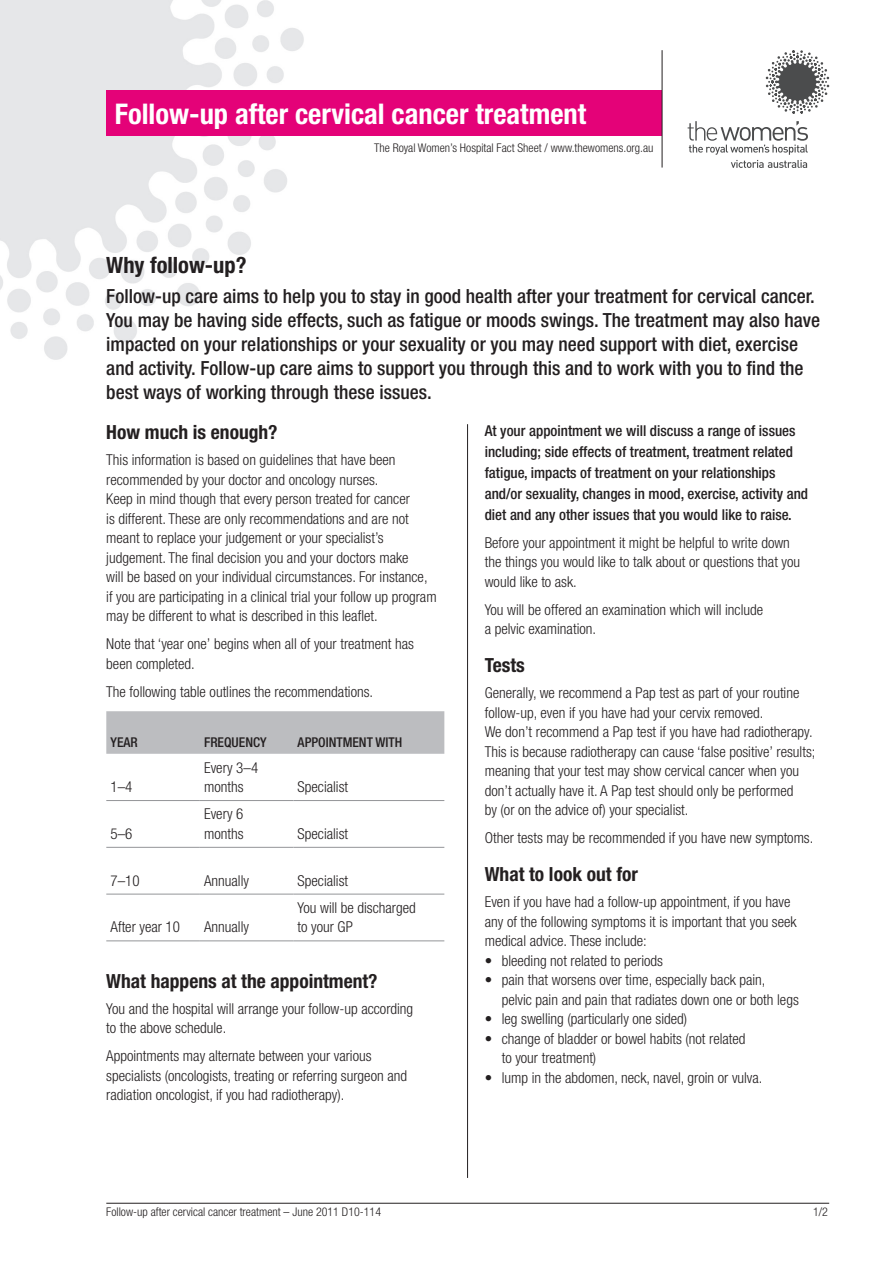
<style>
.page{position:relative;width:893px;height:1263px;background:#fff}
.page>*{position:absolute;margin:0;border:0;box-sizing:border-box;transform-origin:0 0}
.t1{font:700 condensed 28.5px "Helvetica Neue";color:#fff}
.t2{font:700 condensed 22.5px "Helvetica Neue";color:#231f20}
.t3{font:500 condensed 19.5px/24px "Helvetica Neue";color:#231f20}
.t4{font:700 condensed 19.5px "Helvetica Neue";color:#231f20}
.t5{font:300 condensed 15px/19.5px "Helvetica Neue";color:#231f20}
.t6{font:500 condensed 15px/21px "Helvetica Neue";color:#231f20}
.t7{font:500 condensed 13.5px "Helvetica Neue";color:#231f20}
.t8{font:300 condensed 12px "Helvetica Neue";color:#231f20}
</style>
<div class="page">
<img style="left:0;top:0;width:304px;height:360px">
<hr style="left:106px;top:1203px;width:723px;height:1px;background:#231f20">
<svg style="left:688px;top:121px;width:120px;height:47px"></svg>
<svg style="left:766px;top:50px;width:63px;height:64px"></svg>
<hr style="left:467px;top:424px;width:1px;height:754px;background:#231f20">
<div style="left:106px;top:90px;width:556px;height:46px;background:#e40278"></div>
<hr style="left:662px;top:50px;width:1px;height:118px;background:#231f20">
<div style="left:106px;top:711px;width:338px;height:43px;background:#bcbdc0"></div>
<hr style="left:106px;top:800px;width:94px;height:1px;background:#939598">
<hr style="left:200px;top:800px;width:93px;height:1px;background:#939598">
<hr style="left:293px;top:800px;width:151px;height:1px;background:#939598">
<hr style="left:106px;top:847px;width:94px;height:1px;background:#939598">
<hr style="left:200px;top:847px;width:93px;height:1px;background:#939598">
<hr style="left:293px;top:847px;width:151px;height:1px;background:#939598">
<hr style="left:106px;top:894px;width:94px;height:1px;background:#939598">
<hr style="left:200px;top:894px;width:93px;height:1px;background:#939598">
<hr style="left:293px;top:894px;width:151px;height:1px;background:#939598">
<hr style="left:106px;top:940px;width:94px;height:1px;background:#939598">
<hr style="left:200px;top:940px;width:93px;height:1px;background:#939598">
<hr style="left:293px;top:940px;width:151px;height:1px;background:#939598">
<h1 class="t1" style="left:115px;top:97px;width:473px">Follow-up after cervical cancer treatment</h1>
<p class="t8" style="left:374px;top:141px;width:281px">The Royal Women’s Hospital Fact Sheet / www.thewomens.org.au</p>
<h2 class="t2" style="left:106px;top:251px;width:142px">Why follow-up?</h2>
<p class="t3" style="left:106px;top:284px;width:715px">Follow-up care aims to help you to stay in good health after your treatment for cervical cancer.<br>You may be having side effects, such as fatigue or moods swings. The treatment may also have impacted on your relationships or your sexuality or you may need support with diet, exercise and activity. Follow-up care aims to support you through this and to work with you to find the best ways of working through these issues.</p>
<h3 class="t4" style="left:106px;top:421px;width:173px">How much is enough?</h3>
<p class="t5" style="left:106px;top:450px;width:332px">This information is based on guidelines that have been recommended by your doctor and oncology nurses.<br>Keep in mind though that every person treated for cancer<br>is different. These are only recommendations and are not meant to replace your judgement or your specialist’s judgement. The final decision you and your doctors make<br>will be based on your individual circumstances. For instance, if you are participating in a clinical trial your follow up program may be different to what is described in this leaflet.</p>
<p class="t5" style="left:106px;top:634px;width:309px">Note that ‘year one’ begins when all of your treatment has been completed.</p>
<p class="t5" style="left:106px;top:681px;width:268px">The following table outlines the recommendations.</p>
<p class="t7" style="left:111px;top:734px;width:29px">Year</p>
<p class="t7" style="left:204px;top:734px;width:63px">Frequency</p>
<p class="t7" style="left:298px;top:734px;width:106px">Appointment with</p>
<p class="t5" style="left:111px;top:777px;width:23px">1–4</p>
<p class="t6" style="left:485px;top:420px;width:325px">At your appointment we will discuss a range of issues including; side effects of treatment, treatment related fatigue, impacts of treatment on your relationships and/or sexuality, changes in mood, exercise, activity and diet and any other issues that you would like to raise.</p>
<p class="t5" style="left:485px;top:533px;width:317px">Before your appointment it might be helpful to write down the things you would like to talk about or questions that you would like to ask.</p>
<p class="t5" style="left:485px;top:600px;width:280px">You will be offered an examination which will include a pelvic examination.</p>
<h3 class="t4" style="left:485px;top:654px;width:42px">Tests</h3>
<p class="t5" style="left:485px;top:683px;width:332px">Generally, we recommend a Pap test as part of your routine follow-up, even if you have had your cervix removed.<br>We don’t recommend a Pap test if you have had radiotherapy.<br>This is because radiotherapy can cause ‘false positive’ results; meaning that your test may show cervical cancer when you don’t actually have it. A Pap test should only be performed<br>by (or on the advice of) your specialist.</p>
<p class="t5" style="left:485px;top:828px;width:330px">Other tests may be recommended if you have new symptoms.</p>
<h3 class="t4" style="left:485px;top:863px;width:155px">What to look out for</h3>
<p class="t5" style="left:485px;top:892px;width:313px">Even if you have had a follow-up appointment, if you have any of the following symptoms it is important that you seek medical advice. These include:</p>
<p class="t5" style="left:485px;top:951px;width:180px">• bleeding not related to periods</p>
<p class="t5" style="left:502px;top:970px;width:299px;text-indent:-17px">• pain that worsens over time, especially back pain, pelvic pain and pain that radiates down one or both legs</p>
<p class="t5" style="left:485px;top:1009px;width:204px">• leg swelling (particularly one sided)</p>
<p class="t5" style="left:502px;top:1029px;width:245px;text-indent:-17px">• change of bladder or bowel habits (not related to your treatment)</p>
<p class="t5" style="left:485px;top:1068px;width:279px">• lump in the abdomen, neck, navel, groin or vulva.</p>
<p class="t5" style="left:204px;top:757px;width:56px">Every 3–4 months</p>
<p class="t5" style="left:298px;top:777px;width:52px">Specialist</p>
<p class="t5" style="left:204px;top:804px;width:41px">Every 6 months</p>
<p class="t5" style="left:298px;top:824px;width:52px">Specialist</p>
<p class="t5" style="left:111px;top:824px;width:23px">5–6</p>
<p class="t5" style="left:111px;top:870px;width:31px">7–10</p>
<p class="t5" style="left:204px;top:870px;width:46px">Annually</p>
<p class="t5" style="left:298px;top:870px;width:52px">Specialist</p>
<p class="t5" style="left:111px;top:917px;width:71px">After year 10</p>
<p class="t5" style="left:204px;top:917px;width:46px">Annually</p>
<p class="t5" style="left:298px;top:898px;width:120px">You will be discharged to your GP</p>
<h3 class="t4" style="left:106px;top:969px;width:273px">What happens at the appointment?</h3>
<p class="t5" style="left:106px;top:998px;width:308px">You and the hospital will arrange your follow-up according to the above schedule.</p>
<p class="t5" style="left:106px;top:1046px;width:302px">Appointments may alternate between your various specialists (oncologists, treating or referring surgeon and radiation oncologist, if you had radiotherapy).</p>
<p class="t8" style="left:106px;top:1205px;width:276px">Follow-up after cervical cancer treatment – June 2011 D10-114</p>
<p class="t8" style="left:813px;top:1205px;width:16px">1/2</p>
</div>
